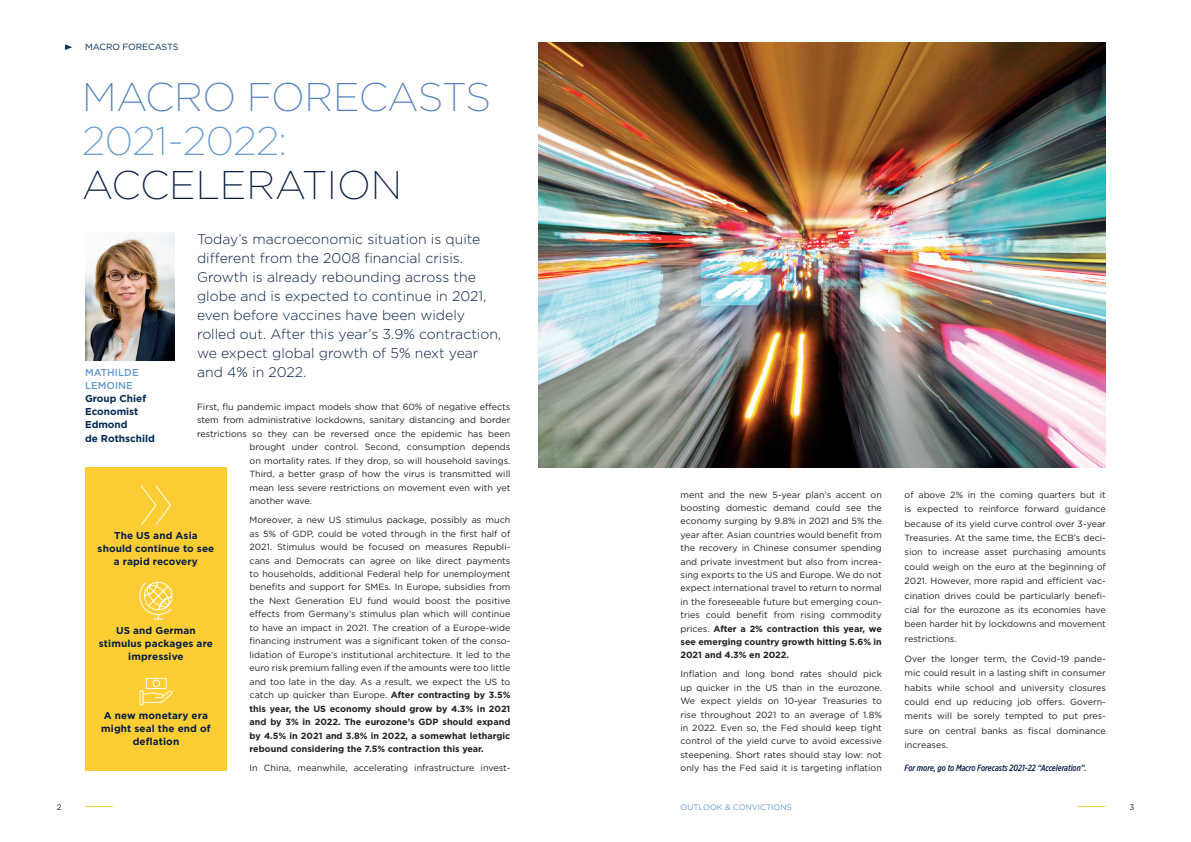
<style>
.page{position:relative;width:1191px;height:842px;background:#fff}
.page>*{position:absolute;margin:0;border:0;box-sizing:border-box;transform-origin:0 0}
.t1{font:200 40px "Gotham";letter-spacing:-.02em;color:#5382c2}
.t2{font:200 40px "Gotham";color:#051e44}
.t3{font:200 40px "Gotham";letter-spacing:-.01em;color:#6599d1}
.t4{font:300 14px/19.1px "Gotham";color:#051e44}
.t5{font:700 10px/13px "Gotham";letter-spacing:.01em;color:#051e44;text-align:center}
.t6{font:700 10px/13.2px "Gotham";color:#002a55}
.t7{font:500 10px/13.2px "Gotham";color:#6599d1}
.t8{font:9px/13.4px "Gotham";color:#231f20;text-align:justify}
.t9{font:italic 500 9px "Gotham X Narrow";color:#051e44}
.t10{font:9px "Gotham";letter-spacing:-.01em;color:#002a55}
.t11{font:8px "Gotham";color:#6599d1}
.t12{font:8px "Gotham";color:#231f20}
.s1{font-weight:700}
</style>
<div class="page">
<svg style="left:1078px;top:806px;width:27px;height:1px"></svg>
<svg style="left:86px;top:806px;width:27px;height:1px"></svg>
<img style="left:85px;top:232px;width:89px;height:128px">
<div style="left:85px;top:467px;width:142px;height:304px;background:#fecd33"></div>
<svg style="left:139px;top:581px;width:34px;height:39px"></svg>
<svg style="left:139px;top:677px;width:34px;height:29px"></svg>
<img style="left:539px;top:43px;width:567px;height:425px">
<svg style="left:141px;top:485px;width:30px;height:40px"></svg>
<p class="t10" style="left:85px;top:41px;width:95px">MACRO FORECASTS</p>
<h1 class="t1" style="left:82px;top:72px;width:410px">MACRO FORECASTS</h1>
<h1 class="t3" style="left:82px;top:116px;width:206px">2021-2022:</h1>
<h1 class="t2" style="left:82px;top:160px;width:321px">ACCELERATION</h1>
<p class="t4" style="left:197px;top:229px;width:306px">Today’s macroeconomic situation is quite different from the 2008 financial crisis.<br>Growth is already rebounding across the globe and is expected to continue in 2021, even before vaccines have been widely rolled out. After this year’s 3.9% contraction, we expect global growth of 5% next year and 4% in 2022.</p>
<p class="t7" style="left:85px;top:365px;width:55px">MATHILDE<br>LEMOINE</p>
<p class="t6" style="left:85px;top:392px;width:71px">Group Chief<br>Economist<br>Edmond<br>de Rothschild</p>
<p class="t8" style="left:197px;top:400px;width:315px">First, flu pandemic impact models show that 60% of negative effects</p>
<p class="t8" style="left:197px;top:413px;width:315px">stem from administrative lockdowns, sanitary distancing and border</p>
<p class="t8" style="left:197px;top:427px;width:315px">restrictions so they can be reversed once the epidemic has been</p>
<p class="t8" style="left:249px;top:440px;width:262px">brought under control. Second, consumption depends</p>
<p class="t8" style="left:249px;top:454px;width:262px">on mortality rates. If they drop, so will household savings.</p>
<p class="t8" style="left:249px;top:467px;width:262px">Third, a better grasp of how the virus is transmitted will</p>
<p class="t8" style="left:249px;top:480px;width:262px">mean less severe restrictions on movement even with yet</p>
<p class="t8" style="left:249px;top:494px;width:64px">another wave.</p>
<p class="t8" style="left:249px;top:513px;width:262px">Moreover, a new US stimulus package, possibly as much as 5% of GDP, could be voted through in the first half of 2021. Stimulus would be focused on measures Republi&shy;cans and Democrats can agree on like direct payments to households, additional Federal help for unemployment benefits and support for SMEs. In Europe, subsidies from the Next Generation EU fund would boost the positive effects from Germany’s stimulus plan which will continue to have an impact in 2021. The creation of a Europe-wide financing instrument was a significant token of the conso&shy;lidation of Europe’s institutional architecture. It led to the euro risk premium falling even if the amounts were too little and too late in the day. As a result, we expect the US to catch up quicker than Europe. <span class="s1">After contracting by 3.5% this year, the US economy should grow by 4.3% in 2021 and by 3% in 2022. The eurozone’s GDP should expand by 4.5% in 2021 and 3.8% in 2022, a somewhat lethargic rebound considering the 7.5% contraction this year.</span></p>
<p class="t8" style="left:249px;top:761px;width:262px">In China, meanwhile, accelerating infrastructure invest-</p>
<p class="t5" style="left:97px;top:529px;width:118px">The US and Asia should continue to see a rapid recovery</p>
<p class="t5" style="left:99px;top:624px;width:116px">US and German stimulus packages are impressive</p>
<p class="t5" style="left:101px;top:709px;width:111px">A new monetary era might seal the end of deflation</p>
<p class="t8" style="left:680px;top:488px;width:203px">ment and the new 5-year plan’s accent on boosting domestic demand could see the economy surging by 9.8% in 2021 and 5% the year after. Asian countries would benefit from the recovery in Chinese consumer spending and private investment but also from increa&shy;sing exports to the US and Europe. We do not expect international travel to return to normal in the foreseeable future but emerging coun&shy;tries could benefit from rising commodity prices. <span class="s1">After a 2% contraction this year, we see emerging country growth hitting 5.6% in 2021 and 4.3% en 2022.</span></p>
<p class="t8" style="left:680px;top:667px;width:203px">Inflation and long bond rates should pick up quicker in the US than in the eurozone.<br>We expect yields on 10-year Treasuries to rise throughout 2021 to an average of 1.8% in 2022. Even so, the Fed should keep tight control of the yield curve to avoid excessive steepening. Short rates should stay low: not only has the Fed said it is targeting inflation</p>
<p class="t8" style="left:904px;top:487px;width:203px;line-height:14.4px">of above 2% in the coming quarters but it is expected to reinforce forward guidance because of its yield curve control over 3-year Treasuries. At the same time, the ECB’s deci&shy;sion to increase asset purchasing amounts could weigh on the euro at the beginning of 2021. However, more rapid and efficient vac&shy;cination drives could be particularly benefi&shy;cial for the eurozone as its economies have been harder hit by lockdowns and movement restrictions.</p>
<p class="t8" style="left:904px;top:651px;width:203px;line-height:14.4px">Over the longer term, the Covid-19 pande&shy;mic could result in a lasting shift in consumer habits while school and university closures could end up reducing job offers. Govern&shy;ments will be sorely tempted to put pres&shy;sure on central banks as fiscal dominance increases.</p>
<p class="t9" style="left:904px;top:762px;width:184px">For more, go to Macro Forecasts 2021-22 “Acceleration”.</p>
<p class="t12" style="left:57px;top:802px;width:6px">2</p>
<p class="t11" style="left:680px;top:802px;width:113px">OUTLOOK &amp; CONVICTIONS</p>
<p class="t12" style="left:1129px;top:802px;width:6px">3</p>
</div>
